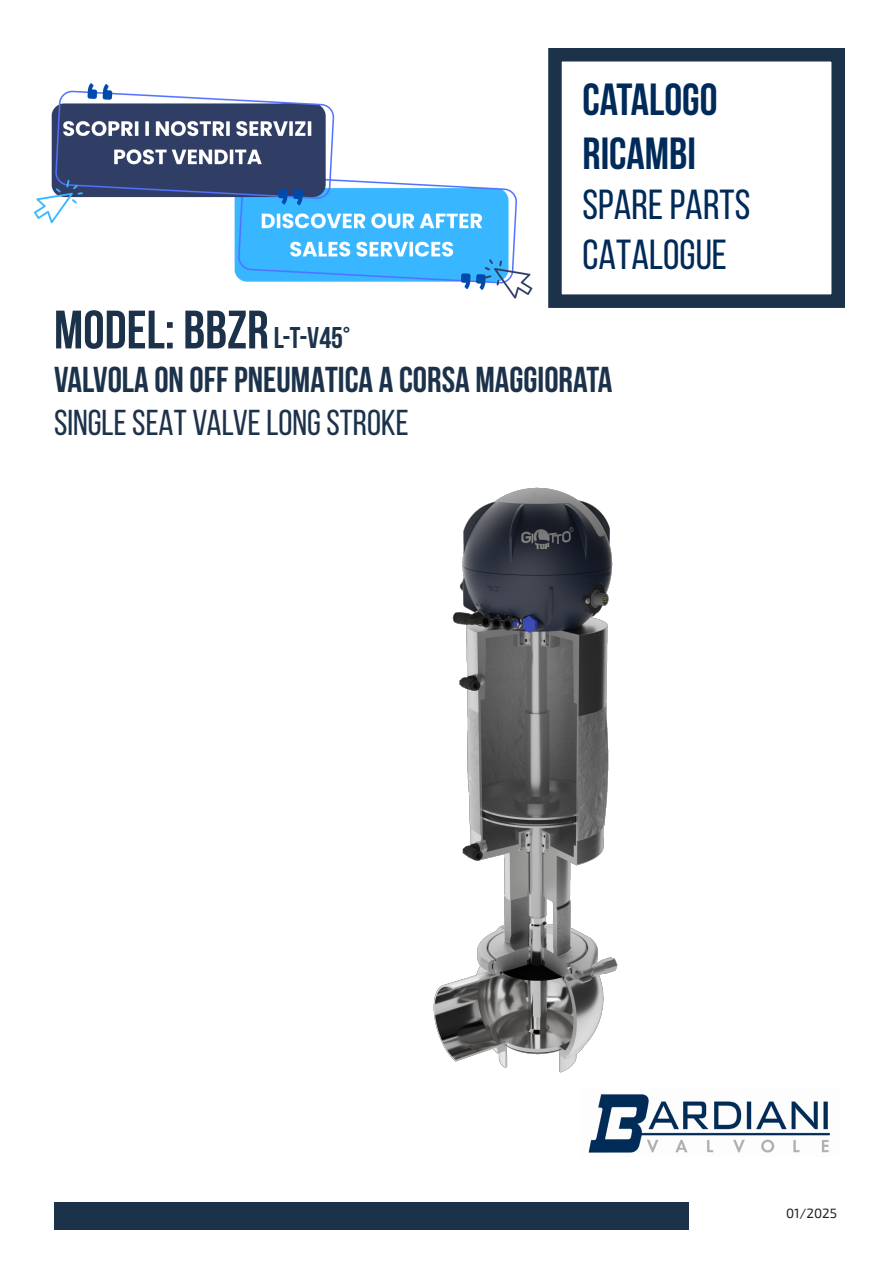
<style>
.page{position:relative;width:893px;height:1263px;background:#fff}
.page>*{position:absolute;margin:0;border:0;box-sizing:border-box;transform-origin:0 0}
.t1{font:700 54px "Bebas Neue";color:#1c324b}
.t2{font:700 45px/54px "Bebas Neue";color:#002a59}
.t3{font:42px/50.4px "Bebas Neue";color:#002a59}
.t4{font:700 36px "Bebas Neue";color:#1c324b}
.t5{font:36px "Bebas Neue";color:#1c324b}
.t6{font:700 30px "Bebas Neue";color:#1c334c}
.t7{font:13.5px "Exo Soft";color:#231f20}
</style>
<div class="page">
<img style="left:588px;top:1094px;width:242px;height:59px">
<div style="left:548px;top:48px;width:297px;height:260px;border:14px solid #1c324b"></div>
<img style="left:34px;top:83px;width:499px;height:216px">
<div style="left:55px;top:1202px;width:634px;height:28px;background:#1c324b"></div>
<img style="left:433px;top:487px;width:185px;height:586px">
<p class="t2" style="left:583px;top:71px;width:137px">CATALOGO<br>RICAMBI</p>
<p class="t3" style="left:583px;top:179px;width:169px">SPARE PARTS<br>CATALOGUE</p>
<p class="t1" style="left:54px;top:300px;width:216px">MODEL: BBZR</p>
<p class="t4" style="left:54px;top:359px;width:560px">VALVOLA ON OFF PNEUMATICA A CORSA MAGGIORATA</p>
<p class="t5" style="left:54px;top:403px;width:356px">SINGLE SEAT VALVE LONG STROKE</p>
<p class="t6" style="left:274px;top:321px;width:78px">L-T-V45°</p>
<p class="t7" style="left:786px;top:1206px;width:52px">01/2025</p>
</div>
